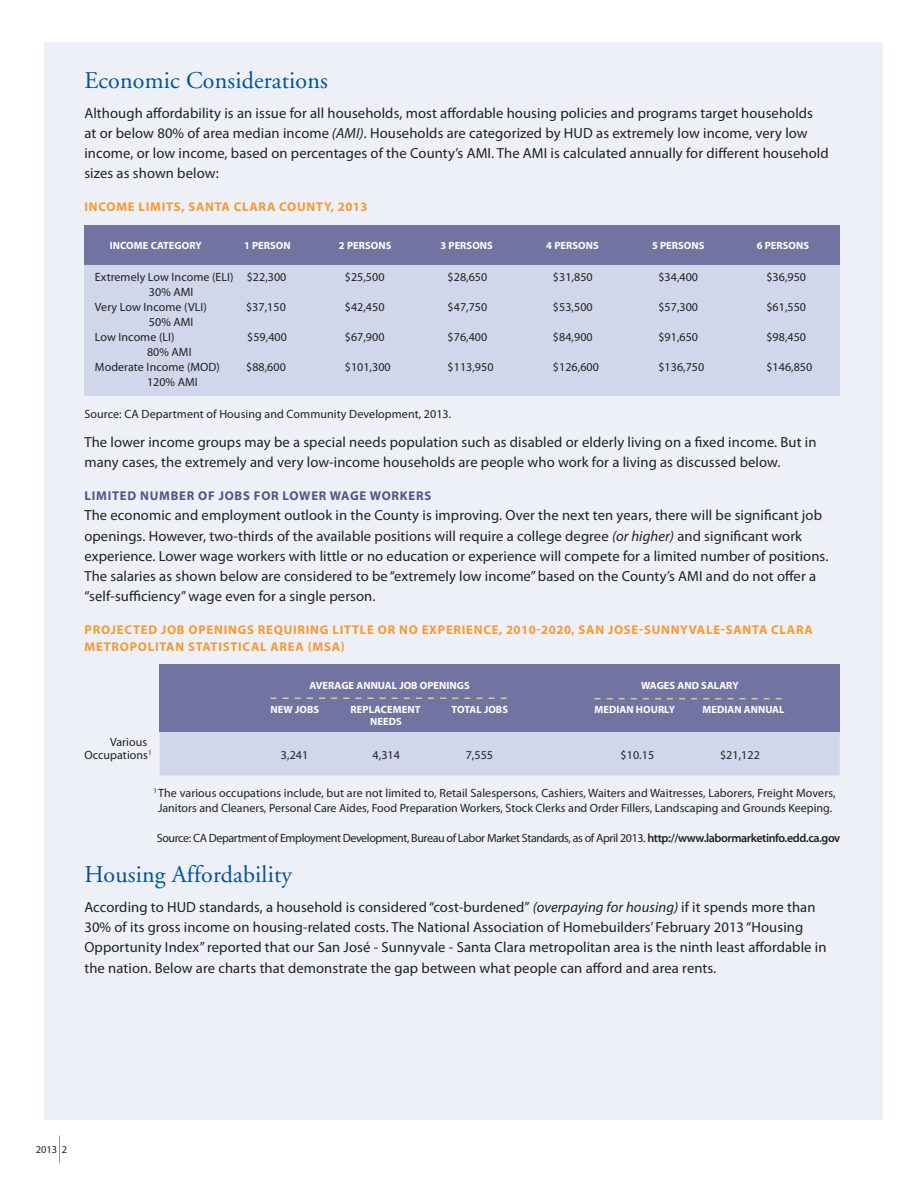
<style>
.page{position:relative;width:918px;height:1188px;background:#fff}
.page>*{position:absolute;margin:0;border:0;box-sizing:border-box;transform-origin:0 0}
.t1{font:24px "Adobe Garamond";letter-spacing:.005em;color:#01529a}
.t2{font:14.7px/20.2px "Myriad Pro";letter-spacing:.005em;color:#231f20}
.t3{font:700 12.75px/16.5px "Myriad Pro";letter-spacing:.06em;color:#f69a32}
.t4{font:700 12.75px "Myriad Pro";letter-spacing:.06em;color:#525589}
.t5{font:12px "Myriad Pro";letter-spacing:.005em;color:#231f20}
.t6{font:12px "Myriad Pro";letter-spacing:-.03em;color:#231f20}
.t7{font:10.5px "Myriad MM 700 600";letter-spacing:.045em;color:#fff}
.t8{font:10.5px "Myriad Pro";color:#231f20}
.s1{font-style:italic}
.s2{font-weight:600}
</style>
<div class="page">
<div style="left:44px;top:42px;width:838px;height:1078px;background:#edf0f7"></div>
<svg style="left:59px;top:1136px;width:1px;height:27px"></svg>
<div style="left:84px;top:261px;width:756px;height:135px;background:#d0d7ea"></div>
<div style="left:84px;top:225px;width:756px;height:39px;background:#7174a0"></div>
<div style="left:160px;top:731px;width:680px;height:44px;background:#d0d7ea"></div>
<div style="left:160px;top:664px;width:680px;height:67px;background:#7174a0"></div>
<svg style="left:271px;top:697px;width:236px;height:2px"></svg>
<svg style="left:595px;top:698px;width:187px;height:1px"></svg>
<p class="t1" style="left:84px;top:67px;width:245px">Economic Considerations</p>
<p class="t2" style="left:84px;top:102px;width:746px">Although affordability is an issue for all households, most affordable housing policies and programs target households<br>at or below 80% of area median income <span class="s1">(AMI)</span>. Households are categorized by HUD as extremely low income, very low income, or low income, based on percentages of the County’s AMI. The AMI is calculated annually for different household sizes as shown below:</p>
<p class="t3" style="left:85px;top:198px;width:285px">INCOME LIMITS, SANTA CLARA COUNTY, 2013</p>
<p class="t7" style="left:110px;top:240px;width:93px">INCOME CATEGORY</p>
<p class="t7" style="left:244px;top:240px;width:48px">1 PERSON</p>
<p class="t7" style="left:339px;top:240px;width:53px">2 PERSONS</p>
<p class="t7" style="left:440px;top:240px;width:53px">3 PERSONS</p>
<p class="t7" style="left:546px;top:240px;width:53px">4 PERSONS</p>
<p class="t7" style="left:652px;top:240px;width:53px">5 PERSONS</p>
<p class="t7" style="left:757px;top:240px;width:53px">6 PERSONS</p>
<p class="t5" style="left:95px;top:270px;width:193px">Extremely Low Income (ELI) $22,300</p>
<p class="t5" style="left:345px;top:270px;width:41px">$25,500</p>
<p class="t5" style="left:448px;top:270px;width:41px">$28,650</p>
<p class="t5" style="left:553px;top:270px;width:41px">$31,850</p>
<p class="t5" style="left:658px;top:270px;width:41px">$34,400</p>
<p class="t5" style="left:766px;top:270px;width:41px">$36,950</p>
<p class="t5" style="left:149px;top:285px;width:46px">30% AMI</p>
<p class="t5" style="left:95px;top:300px;width:114px">Very Low Income (VLI)</p>
<p class="t5" style="left:246px;top:300px;width:41px">$37,150</p>
<p class="t5" style="left:345px;top:300px;width:41px">$42,450</p>
<p class="t5" style="left:448px;top:300px;width:41px">$47,750</p>
<p class="t5" style="left:553px;top:300px;width:41px">$53,500</p>
<p class="t5" style="left:658px;top:300px;width:41px">$57,300</p>
<p class="t5" style="left:766px;top:300px;width:41px">$61,550</p>
<p class="t5" style="left:149px;top:315px;width:46px">50% AMI</p>
<p class="t5" style="left:95px;top:330px;width:81px">Low Income (LI)</p>
<p class="t5" style="left:247px;top:330px;width:41px">$59,400</p>
<p class="t5" style="left:345px;top:330px;width:41px">$67,900</p>
<p class="t5" style="left:448px;top:330px;width:41px">$76,400</p>
<p class="t5" style="left:553px;top:330px;width:41px">$84,900</p>
<p class="t5" style="left:658px;top:330px;width:41px">$91,650</p>
<p class="t5" style="left:766px;top:330px;width:41px">$98,450</p>
<p class="t5" style="left:147px;top:345px;width:46px">80% AMI</p>
<p class="t5" style="left:95px;top:360px;width:127px">Moderate Income (MOD)</p>
<p class="t5" style="left:246px;top:360px;width:41px">$88,600</p>
<p class="t5" style="left:345px;top:360px;width:47px">$101,300</p>
<p class="t5" style="left:448px;top:360px;width:47px">$113,950</p>
<p class="t5" style="left:553px;top:360px;width:47px">$126,600</p>
<p class="t5" style="left:658px;top:360px;width:47px">$136,750</p>
<p class="t5" style="left:766px;top:360px;width:47px">$146,850</p>
<p class="t5" style="left:147px;top:375px;width:52px">120% AMI</p>
<p class="t5" style="left:84px;top:407px;width:368px">Source: CA Department of Housing and Community Development, 2013.</p>
<p class="t2" style="left:84px;top:432px;width:734px">The lower income groups may be a special needs population such as disabled or elderly living on a fixed income. But in many cases, the extremely and very low-income households are people who work for a living as discussed below.</p>
<p class="t4" style="left:85px;top:488px;width:348px">LIMITED NUMBER OF JOBS FOR LOWER WAGE WORKERS</p>
<p class="t2" style="left:84px;top:505px;width:745px">The economic and employment outlook in the County is improving. Over the next ten years, there will be significant job openings. However, two-thirds of the available positions will require a college degree <span class="s1">(or higher)</span> and significant work experience. Lower wage workers with little or no education or experience will compete for a limited number of positions.<br>The salaries as shown below are considered to be “extremely low income” based on the County’s AMI and do not offer a “self-sufficiency” wage even for a single person.</p>
<p class="t3" style="left:85px;top:621px;width:730px">PROJECTED JOB OPENINGS REQUIRING LITTLE OR NO EXPERIENCE, 2010-2020, SAN JOSE-SUNNYVALE-SANTA CLARA<br>METROPOLITAN STATISTICAL AREA (MSA)</p>
<p class="t7" style="left:310px;top:681px;width:161px">AVERAGE ANNUAL JOB OPENINGS</p>
<p class="t7" style="left:641px;top:681px;width:99px">WAGES AND SALARY</p>
<p class="t7" style="left:271px;top:705px;width:50px">NEW JOBS</p>
<p class="t7" style="left:351px;top:705px;width:71px">REPLACEMENT</p>
<p class="t7" style="left:452px;top:705px;width:57px">TOTAL JOBS</p>
<p class="t7" style="left:595px;top:705px;width:81px">MEDIAN HOURLY</p>
<p class="t7" style="left:703px;top:705px;width:83px">MEDIAN ANNUAL</p>
<p class="t7" style="left:370px;top:717px;width:33px">NEEDS</p>
<p class="t5" style="left:110px;top:734px;width:39px">Various</p>
<p class="t5" style="left:84px;top:748px;width:69px">Occupations<sup>1</sup></p>
<p class="t5" style="left:281px;top:748px;width:29px">3,241</p>
<p class="t5" style="left:373px;top:748px;width:29px">4,314</p>
<p class="t5" style="left:466px;top:748px;width:29px">7,555</p>
<p class="t5" style="left:621px;top:748px;width:35px">$10.15</p>
<p class="t5" style="left:720px;top:748px;width:41px">$21,122</p>
<p class="t5" style="left:153px;top:786px;width:684px"><sup>1</sup> The various occupations include, but are not limited to, Retail Salespersons, Cashiers, Waiters and Waitresses, Laborers, Freight Movers,</p>
<p class="t5" style="left:158px;top:801px;width:676px">Janitors and Cleaners, Personal Care Aides, Food Preparation Workers, Stock Clerks and Order Fillers, Landscaping and Grounds Keeping.</p>
<p class="t6" style="left:157px;top:831px;width:685px">Source: CA Department of Employment Development, Bureau of Labor Market Standards, as of April 2013. <span class="s2">http://www.labormarketinfo.edd.ca.gov</span></p>
<p class="t1" style="left:84px;top:861px;width:209px">Housing Affordability</p>
<p class="t2" style="left:84px;top:897px;width:733px">According to HUD standards, a household is considered “cost-burdened” <span class="s1">(overpaying for housing)</span> if it spends more than<br>30% of its gross income on housing-related costs. The National Association of Homebuilders’ February 2013 “Housing</p>
<p class="t2" style="left:84px;top:937px;width:744px">Opportunity Index” reported that our San José - Sunnyvale - Santa Clara metropolitan area is the ninth least affordable in the nation. Below are charts that demonstrate the gap between what people can afford and area rents.</p>
<p class="t8" style="left:36px;top:1143px;width:33px">2013 2</p>
</div>
